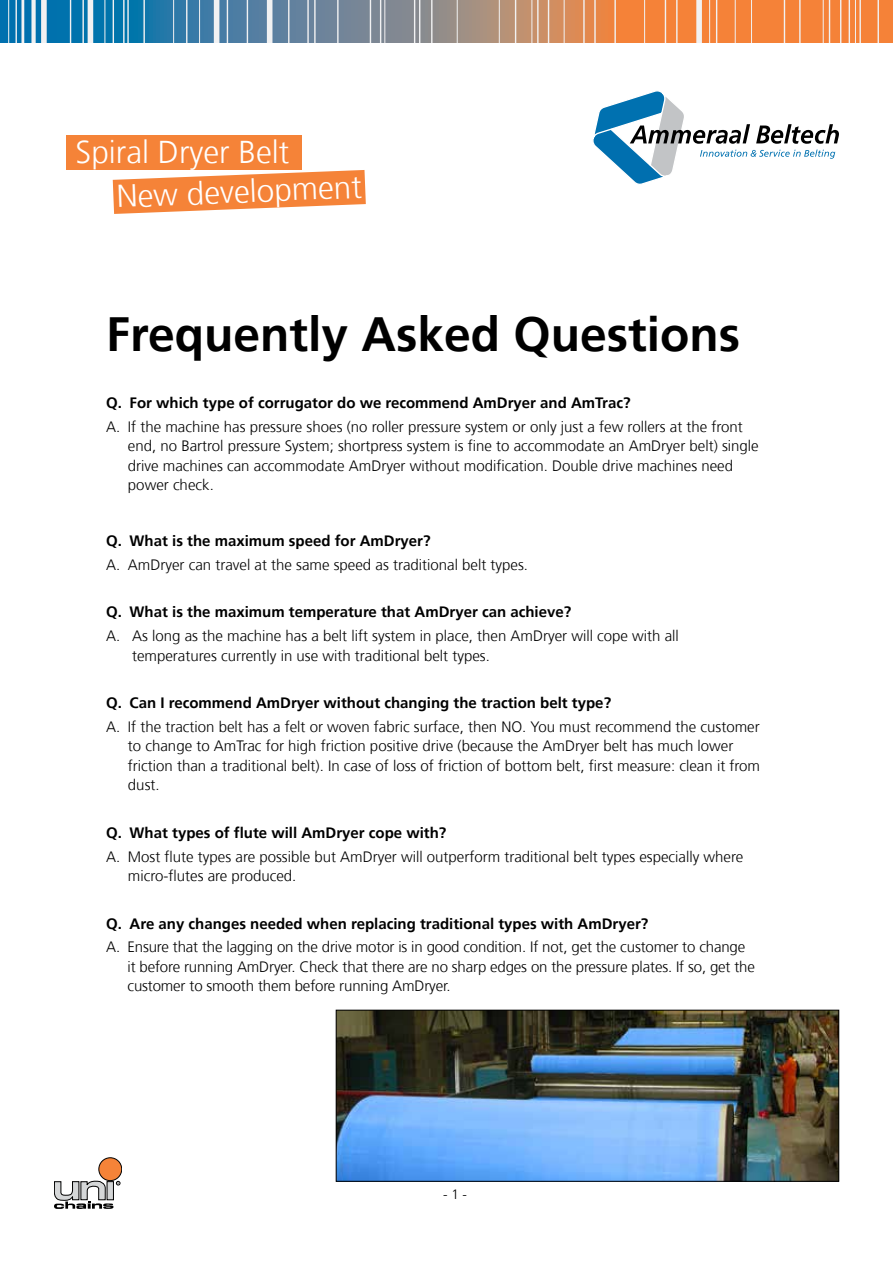
<style>
.page{position:relative;width:893px;height:1263px;background:#fff}
.page>*{position:absolute;margin:0;border:0;box-sizing:border-box;transform-origin:0 0}
.t1{font:700 48px "Frutiger";color:#000}
.t2{font:300 31.5px "Frutiger";color:#fff}
.t3{font:300 15px/19.5px "Frutiger";color:#000}
.t4{font:700 15px "Frutiger";color:#000}
.t5{font:300 13.5px "Frutiger";color:#000}
</style>
<div class="page">
<img style="left:338px;top:1012px;width:499px;height:167px">
<div style="left:336px;top:1010px;width:503px;height:171px;border:1px solid #000"></div>
<div style="left:66px;top:135px;width:236px;height:35px;background:#f58338"></div>
<svg style="left:113px;top:170px;width:253px;height:44px"></svg>
<svg style="left:0;top:0;width:893px;height:43px;background:#968376"></svg>
<hr style="left:8px;top:0;width:1px;height:43px;background:#f1f1f2">
<hr style="left:21px;top:0;width:3px;height:43px;background:#f1f1f2">
<div style="left:88px;top:0;width:5px;height:43px;background:#f1f1f2"></div>
<div style="left:214px;top:0;width:5px;height:43px;background:#f1f1f2"></div>
<div style="left:267px;top:0;width:5px;height:43px;background:#f1f1f2"></div>
<div style="left:31px;top:0;width:5px;height:43px;background:#f1f1f2"></div>
<hr style="left:16px;top:0;width:1px;height:43px;background:#f1f1f2">
<div style="left:41px;top:0;width:6px;height:43px;background:#f1f1f2"></div>
<hr style="left:70px;top:0;width:1px;height:43px;background:#f1f1f2">
<hr style="left:82px;top:0;width:2px;height:43px;background:#f1f1f2">
<hr style="left:113px;top:0;width:1px;height:43px;background:#f1f1f2">
<hr style="left:123px;top:0;width:2px;height:43px;background:#f1f1f2">
<hr style="left:127px;top:0;width:2px;height:43px;background:#f1f1f2">
<hr style="left:143px;top:0;width:2px;height:43px;background:#f1f1f2">
<hr style="left:186px;top:0;width:1px;height:43px;background:#f1f1f2">
<hr style="left:227px;top:0;width:1px;height:43px;background:#f1f1f2">
<hr style="left:247px;top:0;width:1px;height:43px;background:#f1f1f2">
<hr style="left:288px;top:0;width:1px;height:43px;background:#f1f1f2">
<hr style="left:307px;top:0;width:2px;height:43px;background:#f1f1f2">
<hr style="left:314px;top:0;width:2px;height:43px;background:#f1f1f2">
<hr style="left:370px;top:0;width:1px;height:43px;background:#f1f1f2">
<hr style="left:380px;top:0;width:1px;height:43px;background:#f1f1f2">
<hr style="left:414px;top:0;width:1px;height:43px;background:#f1f1f2">
<hr style="left:419px;top:0;width:1px;height:43px;background:#f1f1f2">
<hr style="left:431px;top:0;width:1px;height:43px;background:#f1f1f2">
<hr style="left:515px;top:0;width:1px;height:43px;background:#f1f1f2">
<hr style="left:537px;top:0;width:2px;height:43px;background:#f1f1f2">
<hr style="left:548px;top:0;width:1px;height:43px;background:#f1f1f2">
<hr style="left:583px;top:0;width:2px;height:43px;background:#f1f1f2">
<hr style="left:594px;top:0;width:2px;height:43px;background:#f1f1f2">
<hr style="left:614px;top:0;width:2px;height:43px;background:#f1f1f2">
<hr style="left:665px;top:0;width:1px;height:43px;background:#f1f1f2">
<hr style="left:676px;top:0;width:2px;height:43px;background:#f1f1f2">
<hr style="left:716px;top:0;width:1px;height:43px;background:#f1f1f2">
<hr style="left:784px;top:0;width:1px;height:43px;background:#f1f1f2">
<hr style="left:799px;top:0;width:2px;height:43px;background:#f1f1f2">
<hr style="left:829px;top:0;width:1px;height:43px;background:#f1f1f2">
<hr style="left:840px;top:0;width:1px;height:43px;background:#f1f1f2">
<hr style="left:849px;top:0;width:1px;height:43px;background:#f1f1f2">
<hr style="left:859px;top:0;width:2px;height:43px;background:#f1f1f2">
<hr style="left:877px;top:0;width:2px;height:43px;background:#f1f1f2">
<hr style="left:385px;top:0;width:1px;height:43px;background:#f1f1f2">
<hr style="left:457px;top:0;width:1px;height:43px;background:#f1f1f2">
<hr style="left:499px;top:0;width:1px;height:43px;background:#f1f1f2">
<hr style="left:564px;top:0;width:1px;height:43px;background:#f1f1f2">
<hr style="left:644px;top:0;width:1px;height:43px;background:#f1f1f2">
<hr style="left:709px;top:0;width:1px;height:43px;background:#f1f1f2">
<hr style="left:735px;top:0;width:1px;height:43px;background:#f1f1f2">
<hr style="left:751px;top:0;width:1px;height:43px;background:#f1f1f2">
<hr style="left:823px;top:0;width:1px;height:43px;background:#f1f1f2">
<hr style="left:855px;top:0;width:1px;height:43px;background:#f1f1f2">
<div style="left:696px;top:0;width:6px;height:43px;background:#f1f1f2"></div>
<hr style="left:532px;top:0;width:1px;height:43px;background:#f1f1f2">
<hr style="left:337px;top:0;width:2px;height:43px;background:#f1f1f2">
<hr style="left:105px;top:0;width:1px;height:43px;background:#f1f1f2">
<hr style="left:173px;top:0;width:1px;height:43px;background:#f1f1f2">
<hr style="left:199px;top:0;width:1px;height:43px;background:#f1f1f2">
<div style="left:99px;top:1158px;width:23px;height:22px;background:#f58338;border-radius:50%"></div>
<div style="left:99px;top:1157px;width:23px;height:24px;border:1px solid #000;border-radius:50%"></div>
<svg style="left:54px;top:1180px;width:66px;height:29px"></svg>
<div style="left:107px;top:1181px;width:6px;height:19px;background:#d3d5d6"></div>
<div style="left:107px;top:1181px;width:7px;height:19px;border:1px solid #000"></div>
<svg style="left:593px;top:91px;width:246px;height:93px"></svg>
<h2 class="t2" style="left:76px;top:134px;width:215px">Spiral Dryer Belt</h2>
<h2 class="t2" style="left:116px;top:178px;width:247px;rotate:-2deg">New development</h2>
<h1 class="t1" style="left:106px;top:306px;width:635px">Frequently Asked Questions</h1>
<p class="t4" style="left:106px;top:394px;width:526px">Q. For which type of corrugator do we recommend AmDryer and AmTrac?</p>
<p class="t3" style="left:128px;top:417px;width:632px;text-indent:-22px">A. If the machine has pressure shoes (no roller pressure system or only just a few rollers at the front end, no Bartrol pressure System; shortpress system is fine to accommodate an AmDryer belt) single drive machines can accommodate AmDryer without modification. Double drive machines need power check.</p>
<p class="t4" style="left:106px;top:532px;width:326px">Q. What is the maximum speed for AmDryer?</p>
<p class="t3" style="left:106px;top:555px;width:423px">A. AmDryer can travel at the same speed as traditional belt types.</p>
<p class="t4" style="left:106px;top:603px;width:466px">Q. What is the maximum temperature that AmDryer can achieve?</p>
<p class="t3" style="left:132px;top:626px;width:548px;text-indent:-26px">A. As long as the machine has a belt lift system in place, then AmDryer will cope with all temperatures currently in use with traditional belt types.</p>
<p class="t4" style="left:106px;top:694px;width:506px">Q. Can I recommend AmDryer without changing the traction belt type?</p>
<p class="t3" style="left:128px;top:717px;width:634px;text-indent:-22px">A. If the traction belt has a felt or woven fabric surface, then NO. You must recommend the customer to change to AmTrac for high friction positive drive (because the AmDryer belt has much lower friction than a traditional belt). In case of loss of friction of bottom belt, first measure: clean it from dust.</p>
<p class="t4" style="left:106px;top:824px;width:342px">Q. What types of flute will AmDryer cope with?</p>
<p class="t3" style="left:128px;top:847px;width:617px;text-indent:-22px">A. Most flute types are possible but AmDryer will outperform traditional belt types especially where micro-flutes are produced.</p>
<p class="t4" style="left:106px;top:914px;width:544px">Q. Are any changes needed when replacing traditional types with AmDryer?</p>
<p class="t3" style="left:128px;top:938px;width:629px;text-indent:-21px">A. Ensure that the lagging on the drive motor is in good condition. If not, get the customer to change it before running AmDryer. Check that there are no sharp edges on the pressure plates. If so, get the customer to smooth them before running AmDryer.</p>
<p class="t5" style="left:443px;top:1187px;width:26px">- 1 -</p>
</div>
